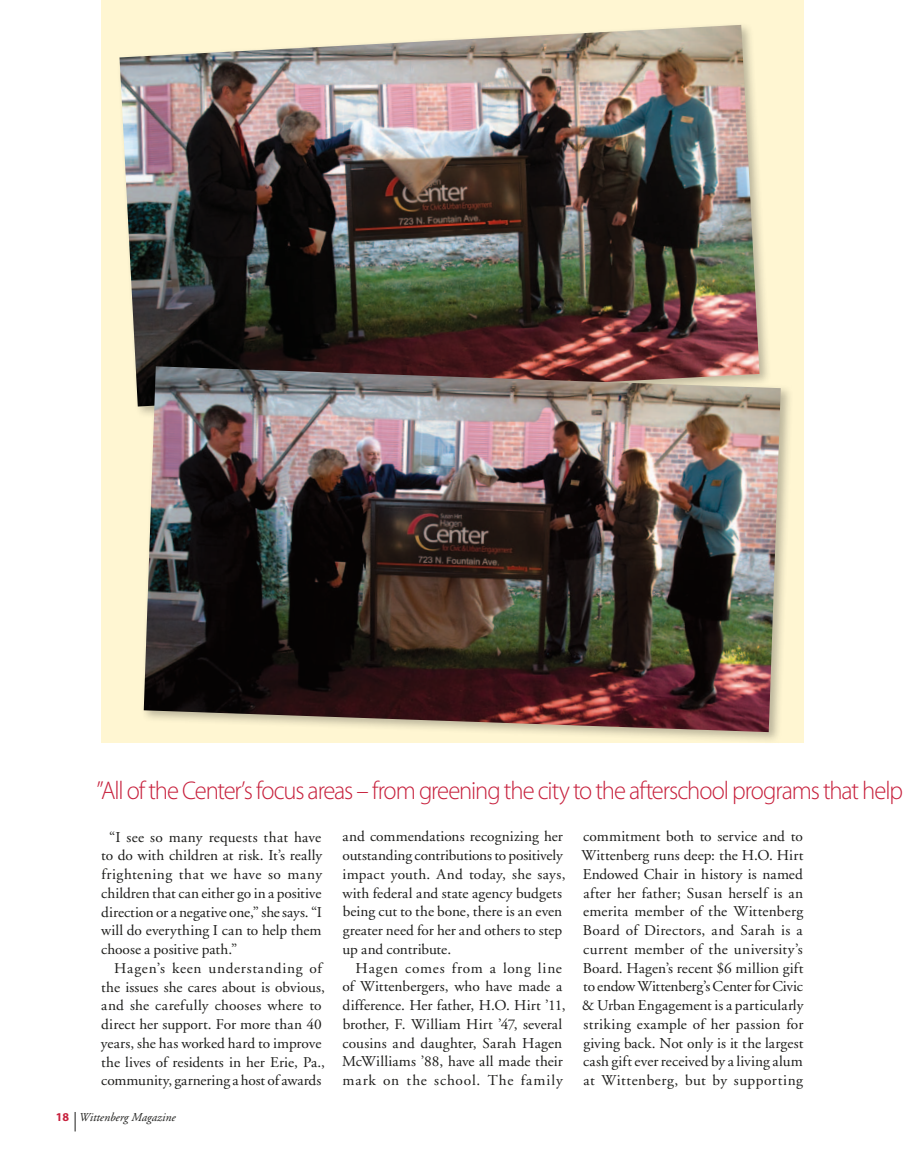
<style>
.page{position:relative;width:905px;height:1175px;background:#fff}
.page>*{position:absolute;margin:0;border:0;box-sizing:border-box;transform-origin:0 0}
.t1{font:300 25.65px "Myriad Pro";letter-spacing:-.045em;color:#c7213d;scale:.96 1}
.t2{font:15px/18.8px "Adobe Garamond";letter-spacing:.01em;color:#1c1c1a;text-align:justify}
.t3{font:14.85px/18.8px "Adobe Garamond";letter-spacing:.005em;color:#1c1c1a}
.t4{font:italic 12px "Adobe Garamond";color:#1c1c1a}
.s1{font-family:"Myriad Pro";font-weight:700;font-style:normal;color:#c7213d}
</style>
<div class="page">
<svg style="left:75px;top:1112px;width:1px;height:19px"></svg>
<div style="left:101px;top:0;width:702px;height:742px;background:#fff6d2"></div>
<div style="left:116px;top:22px;width:656px;height:397px;background:#1c1c1a;opacity:.3"></div>
<img style="left:119px;top:25px;width:640px;height:381px">
<div style="left:140px;top:363px;width:653px;height:381px;background:#1c1c1a;opacity:.3"></div>
<img style="left:144px;top:366px;width:636px;height:366px">
<p class="t1" style="left:97px;top:775px;width:841px">”All of the Center’s focus areas – from greening the city to the afterschool programs that help</p>
<p class="t2" style="left:101px;top:827px;width:222px;text-indent:8px">“I see so many requests that have to do with children at risk. It’s really frightening that we have so many children that can either go in a positive direction or a negative one,” she says. “I will do everything I can to help them choose a positive path.”</p>
<p class="t3" style="left:101px;top:959px;width:225px;text-indent:13px">Hagen’s keen understanding of the issues she cares about is obvious, and she carefully chooses where to direct her support. For more than 40 years, she has worked hard to improve the lives of residents in her Erie, Pa., community, garnering a host of awards</p>
<p class="t4" style="left:56px;top:1110px;width:121px"><span class="s1">18</span> Wittenberg Magazine</p>
<p class="t3" style="left:342px;top:827px;width:225px">and commendations recognizing her outstanding contributions to positively impact youth. And today, she says, with federal and state agency budgets being cut to the bone, there is an even greater need for her and others to step up and contribute.</p>
<p class="t2" style="left:342px;top:958px;width:225px;text-align:left;text-indent:13px">Hagen comes from a long line of Wittenbergers, who have made a difference. Her father, H.O. Hirt ’11, brother, F. William Hirt ’47, several cousins and daughter, Sarah Hagen McWilliams ’88, have all made their mark on the school. The family</p>
<p class="t2" style="left:581px;top:827px;width:223px">commitment both to service and to Wittenberg runs deep: the H.O. Hirt Endowed Chair in history is named after her father; Susan herself is an emerita member of the Wittenberg Board of Directors, and Sarah is a current member of the university’s Board. Hagen’s recent $6 million gift to endow Wittenberg’s Center for Civic &amp; Urban Engagement is a particularly striking example of her passion for giving back. Not only is it the largest cash gift ever received by a living alum at Wittenberg, but by supporting</p>
</div>
